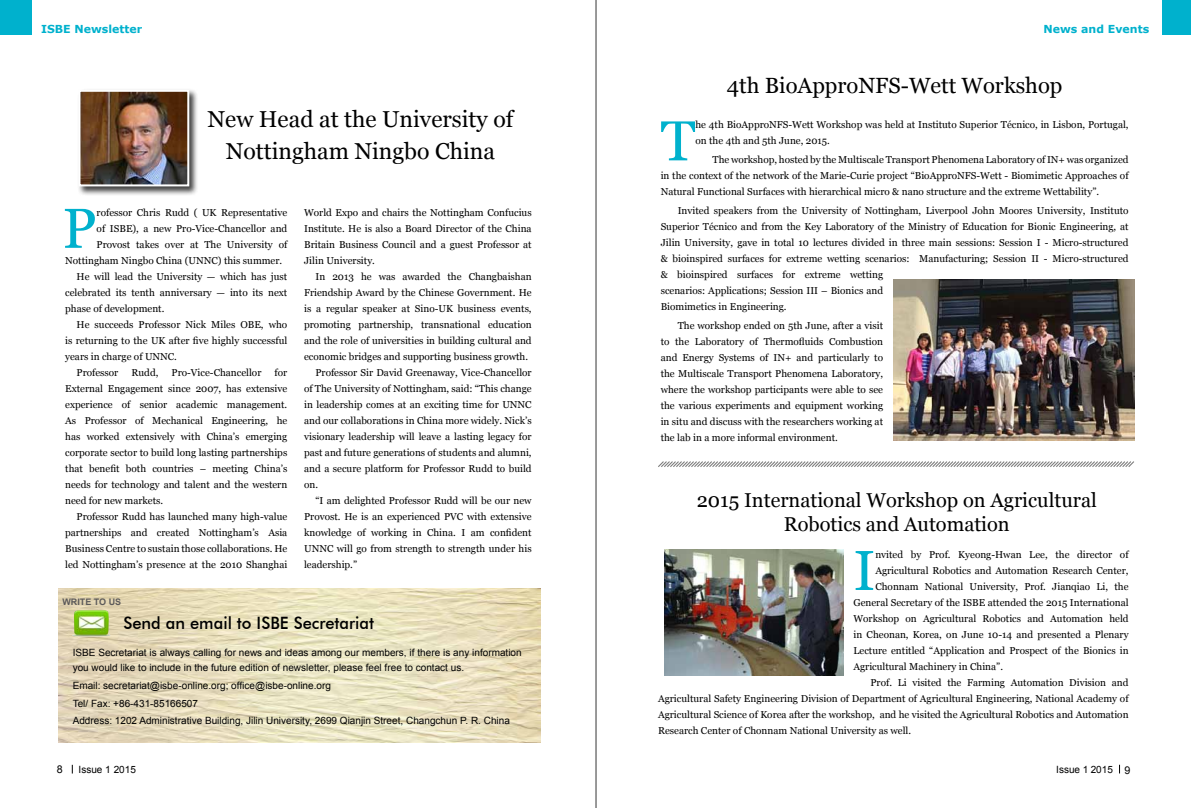
<style>
.page{position:relative;width:1191px;height:808px;background:#fff}
.page>*{position:absolute;margin:0;border:0;box-sizing:border-box;transform-origin:0 0}
.t1{font:56.2px "Georgia";color:#00b1cd}
.t2{font:23px/32px "Georgia";color:#000;text-align:center}
.t3{font:22px "Georgia";color:#000}
.t4{font:20px/24px "Georgia";color:#000;text-align:center}
.t5{font:500 17px "Futura BT";color:#000}
.t6{font:700 11px "Verdana";color:#00b1cd}
.t7{font:10.7px "Arial";color:#000}
.t8{font:10px/16px "Georgia";color:#000;text-align:justify}
.t9{font:10px/17.8px "Arial";color:#000}
.t10{font:700 9px "Arial";color:#5c5a5a}
.s1{font-size:10.7px}
</style>
<div class="page">
<div style="left:0;top:0;width:31px;height:35px;background:#00b1cd"></div>
<div style="left:1162px;top:0;width:29px;height:35px;background:#00b1cd"></div>
<hr style="left:595px;top:0;width:1px;height:808px;background:#000">
<div style="left:77px;top:88px;width:122px;height:108px;background:#000;opacity:.75"></div>
<img style="left:81px;top:93px;width:105px;height:90px">
<div style="left:78px;top:90px;width:111px;height:96px;border:2px solid #fff"></div>
<img style="left:59px;top:588px;width:482px;height:155px">
<img style="left:72px;top:610px;width:39px;height:26px">
<img style="left:893px;top:279px;width:241px;height:162px">
<img style="left:665px;top:549px;width:178px;height:126px">
<svg style="left:658px;top:461px;width:476px;height:6px"></svg>
<p class="t6" style="left:41px;top:22px;width:103px">ISBE Newsletter</p>
<p class="t6" style="left:1043px;top:22px;width:107px">News and Events</p>
<h2 class="t2" style="left:208px;top:103px;width:307px">New Head at the University of<br>Nottingham Ningbo China</h2>
<h1 class="t1" style="left:62px;top:197px;width:36px">P</h1>
<p class="t8" style="left:97px;top:204px;width:192px">rofessor Chris Rudd ( UK Representative</p>
<p class="t8" style="left:97px;top:220px;width:192px">of ISBE), a new Pro-Vice-Chancellor and</p>
<p class="t8" style="left:97px;top:236px;width:192px">Provost takes over at The University of</p>
<p class="t8" style="left:65px;top:252px;width:218px">Nottingham Ningbo China (UNNC) this summer.</p>
<p class="t8" style="left:77px;top:268px;width:212px">He will lead the University — which has just</p>
<p class="t8" style="left:65px;top:284px;width:224px">celebrated its tenth anniversary — into its next</p>
<p class="t8" style="left:65px;top:300px;width:101px">phase of development.</p>
<p class="t8" style="left:77px;top:316px;width:212px">He succeeds Professor Nick Miles OBE, who</p>
<p class="t8" style="left:65px;top:332px;width:224px">is returning to the UK after five highly successful</p>
<p class="t8" style="left:65px;top:348px;width:113px">years in charge of UNNC.</p>
<p class="t8" style="left:77px;top:364px;width:43px">Professor</p>
<p class="t8" style="left:131px;top:364px;width:28px">Rudd,</p>
<p class="t8" style="left:172px;top:364px;width:91px">Pro-Vice-Chancellor</p>
<p class="t8" style="left:65px;top:364px;width:224px;text-indent:209px">for External Engagement since 2007, has extensive experience of senior academic management.<br>As Professor of Mechanical Engineering, he has worked extensively with China’s emerging corporate sector to build long lasting partnerships that benefit both countries – meeting China’s needs for technology and talent and the western need for new markets.</p>
<p class="t8" style="left:65px;top:508px;width:224px;text-indent:11px">Professor Rudd has launched many high-value partnerships and created Nottingham’s Asia Business Centre to sustain those collaborations. He led Nottingham’s presence at the 2010 Shanghai</p>
<p class="t10" style="left:62px;top:596px;width:60px">WRITE TO US</p>
<p class="t8" style="left:304px;top:204px;width:229px">World Expo and chairs the Nottingham Confucius Institute. He is also a Board Director of the China Britain Business Council and a guest Professor at Jilin University.</p>
<p class="t8" style="left:315px;top:268px;width:218px">In 2013 he was awarded the Changbaishan</p>
<p class="t8" style="left:304px;top:284px;width:229px">Friendship Award by the Chinese Government. He</p>
<p class="t8" style="left:304px;top:300px;width:229px">is a regular speaker at Sino-UK business events,</p>
<p class="t8" style="left:304px;top:316px;width:229px">promoting partnership, transnational education</p>
<p class="t8" style="left:304px;top:332px;width:229px">and the role of universities in building cultural and</p>
<p class="t8" style="left:304px;top:348px;width:225px">economic bridges and supporting business growth.</p>
<p class="t8" style="left:315px;top:364px;width:218px">Professor Sir David Greenaway, Vice-Chancellor</p>
<p class="t8" style="left:304px;top:380px;width:229px">of The University of Nottingham, said: “This change</p>
<p class="t8" style="left:304px;top:396px;width:229px">in leadership comes at an exciting time for UNNC</p>
<p class="t8" style="left:304px;top:412px;width:229px">and our collaborations in China more widely. Nick’s</p>
<p class="t8" style="left:304px;top:428px;width:229px">visionary leadership will leave a lasting legacy for</p>
<p class="t8" style="left:304px;top:444px;width:229px">past and future generations of students and alumni,</p>
<p class="t8" style="left:304px;top:460px;width:229px">and a secure platform for Professor Rudd to build</p>
<p class="t8" style="left:304px;top:476px;width:15px">on.</p>
<p class="t8" style="left:315px;top:492px;width:218px">“I am delighted Professor Rudd will be our new</p>
<p class="t8" style="left:304px;top:508px;width:229px">Provost. He is an experienced PVC with extensive</p>
<p class="t8" style="left:304px;top:524px;width:229px">knowledge of working in China. I am confident</p>
<p class="t8" style="left:304px;top:540px;width:229px">UNNC will go from strength to strength under his</p>
<p class="t8" style="left:304px;top:556px;width:54px">leadership.”</p>
<h3 class="t5" style="left:123px;top:612px;width:252px">Send an email to ISBE Secretariat</h3>
<p class="t9" style="left:73px;top:645px;width:450px;line-height:15px">ISBE Secretariat is always calling for news and ideas among our members, if there is any information you would like to include in the future edition of newsletter, please feel free to contact us.</p>
<p class="t9" style="left:73px;top:676px;width:439px">Email: secretariat@isbe-online.org; office@isbe-online.org<br>Tel/ Fax: +86-431-85166507<br>Address: 1202 Administrative Building, Jilin University, 2699 Qianjin Street, Changchun P. R. China</p>
<h3 class="t3" style="left:726px;top:73px;width:337px">4th BioApproNFS-Wett Workshop</h3>
<h1 class="t1" style="left:660px;top:109px;width:36px">T</h1>
<p class="t8" style="left:695px;top:117px;width:434px">he 4th BioApproNFS-Wett Workshop was held at Instituto Superior Técnico, in Lisbon, Portugal, on the 4th and 5th June, 2015.</p>
<p class="t8" style="left:660px;top:152px;width:469px;text-indent:52px">The workshop, hosted by the Multiscale Transport Phenomena Laboratory of IN+ was organized in the context of the network of the Marie-Curie project “BioApproNFS-Wett - Biomimetic Approaches of Natural Functional Surfaces with hierarchical micro &amp; nano structure and the extreme Wettability”.</p>
<p class="t8" style="left:660px;top:203px;width:469px;text-align:left;text-indent:17px">Invited speakers from the University of Nottingham, Liverpool John Moores University, Instituto Superior Técnico and from the Key Laboratory of the Ministry of Education for Bionic Engineering, at Jilin University, gave in total 10 lectures divided in three main sessions: Session I - Micro-structured &amp; bioinspired surfaces for extreme wetting scenarios: Manufacturing; Session II - Micro-structured &amp; bioinspired surfaces for extreme wetting<br>scenarios: Applications; Session III – Bionics and<br>Biomimetics in Engineering.</p>
<p class="t8" style="left:660px;top:317px;width:224px;text-indent:17px">The workshop ended on 5th June, after a visit to the Laboratory of Thermofluids Combustion and Energy Systems of IN+ and particularly to the Multiscale Transport Phenomena Laboratory, where the workshop participants were able to see the various experiments and equipment working in situ and discuss with the researchers working at the lab in a more informal environment.</p>
<h3 class="t4" style="left:696px;top:488px;width:401px">2015 International Workshop on Agricultural<br>Robotics and Automation</h3>
<h1 class="t1" style="left:853px;top:539px;width:23px">I</h1>
<p class="t8" style="left:875px;top:546px;width:255px">nvited by Prof. Kyeong-Hwan Lee, the director of</p>
<p class="t8" style="left:875px;top:562px;width:255px">Agricultural Robotics and Automation Research Center,</p>
<p class="t8" style="left:875px;top:578px;width:255px">Chonnam National University, Prof. Jianqiao Li, the</p>
<p class="t8" style="left:853px;top:594px;width:277px">General Secretary of the ISBE attended the 2015 International</p>
<p class="t8" style="left:853px;top:610px;width:277px">Workshop on Agricultural Robotics and Automation held</p>
<p class="t8" style="left:853px;top:626px;width:277px">in Cheonan, Korea, on June 10-14 and presented a Plenary</p>
<p class="t8" style="left:853px;top:642px;width:277px">Lecture entitled “Application and Prospect of the Bionics in</p>
<p class="t8" style="left:853px;top:658px;width:151px">Agricultural Machinery in China”.</p>
<p class="t8" style="left:870px;top:674px;width:260px">Prof. Li visited the Farming Automation Division and</p>
<p class="t8" style="left:658px;top:690px;width:472px">Agricultural Safety Engineering Division of Department of Agricultural Engineering, National Academy of</p>
<p class="t8" style="left:658px;top:706px;width:472px">Agricultural Science of Korea after the workshop, and he visited the Agricultural Robotics and Automation</p>
<p class="t8" style="left:658px;top:722px;width:255px">Research Center of Chonnam National University as well.</p>
<p class="t7" style="left:57px;top:762px;width:7px">8</p>
<p class="t9" style="left:79px;top:761px;width:59px">Issue 1 2015</p>
<p class="t9" style="left:1056px;top:761px;width:75px">Issue 1 2015 <span class="s1">9</span></p>
</div>
